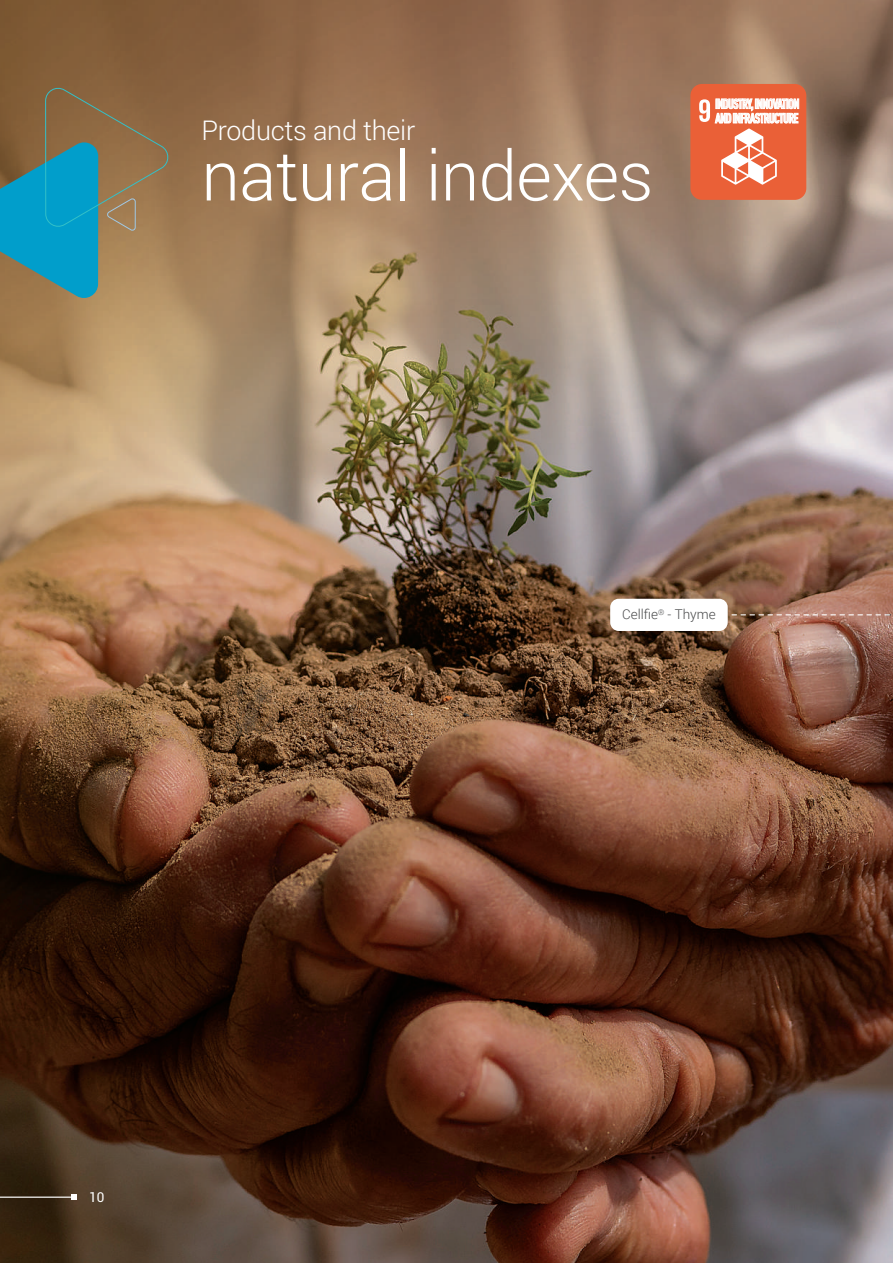
<style>
.page{position:relative;width:893px;height:1263px;background:#fff}
.page>*{position:absolute;margin:0;border:0;box-sizing:border-box;transform-origin:0 0}
.t1{font:300 69px "Roboto";letter-spacing:-.01em;color:#fff}
.t2{font:300 27px "Roboto";letter-spacing:-.01em;color:#fff}
.t3{font:700 13.65px/14.4px "DIN Cond";letter-spacing:-.05em;color:#fff;scale:.9 1}
.t4{font:300 13.5px "Roboto";color:#4b4c4d}
.t5{font:13.5px "Roboto";color:#fff}
</style>
<div class="page">
<img style="left:0;top:0;width:893px;height:1263px">
<div style="left:690px;top:84px;width:116px;height:116px;background:#ea6037;border-radius:12px"></div>
<svg style="left:699px;top:99px;width:100px;height:86px"></svg>
<svg style="left:0;top:85px;width:171px;height:217px"></svg>
<div style="left:610px;top:599px;width:118px;height:32px;background:#fff;border-radius:9px"></div>
<svg style="left:732px;top:614px;width:161px;height:1px"></svg>
<hr style="left:0;top:1196px;width:73px;height:2px;background:#fff">
<svg style="left:71px;top:1194px;width:6px;height:6px"></svg>
<h2 class="t2" style="left:201px;top:112px;width:215px">Products and their</h2>
<h1 class="t1" style="left:201px;top:128px;width:454px">natural indexes</h1>
<p class="t3" style="left:715px;top:96px;width:95px">INDUSTRY, INNOVATION<br>AND INFRASTRUCTURE</p>
<p class="t4" style="left:622px;top:605px;width:95px">Cellfie<sup>®</sup> - Thyme</p>
<p class="t5" style="left:89px;top:1188px;width:17px">10</p>
</div>
